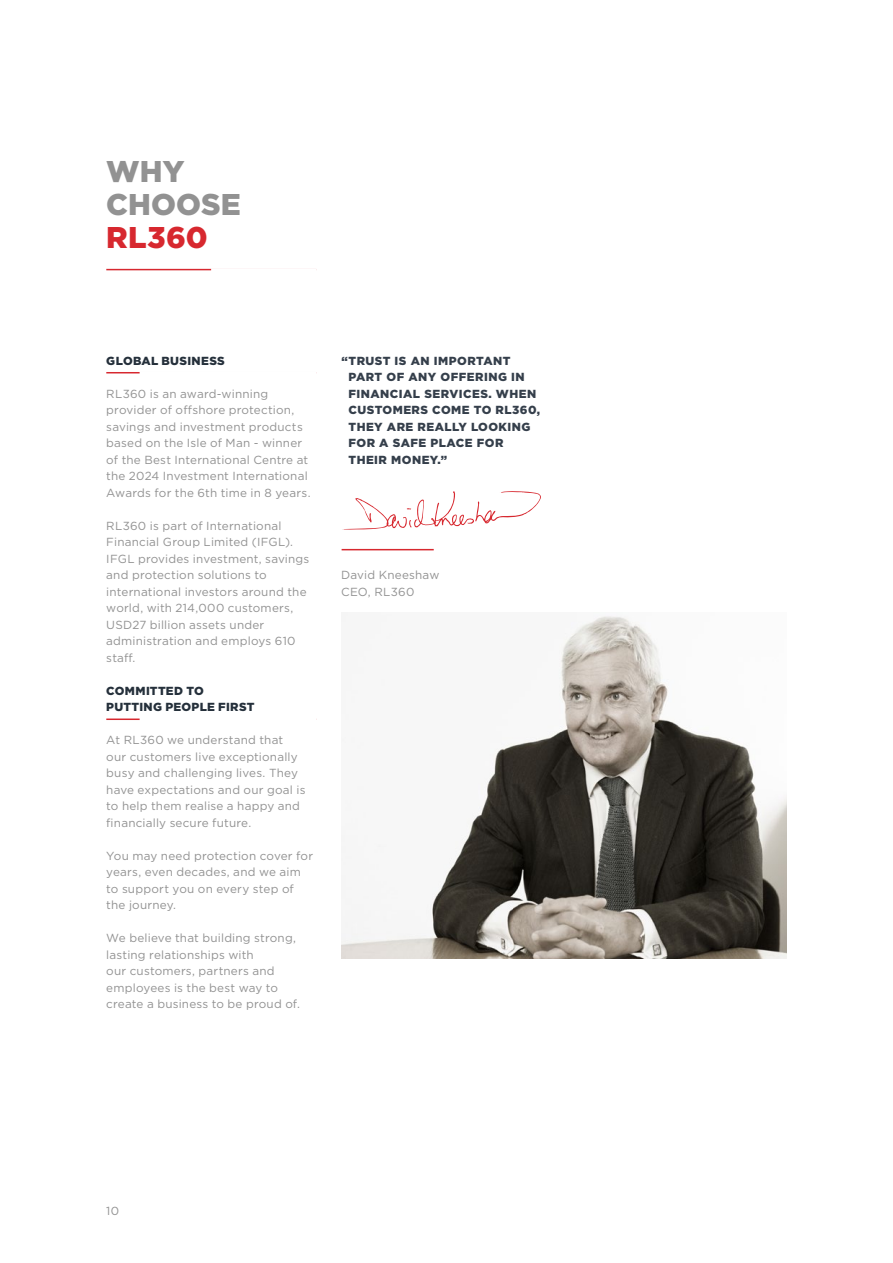
<style>
.page{position:relative;width:893px;height:1263px;background:#fff}
.page>*{position:absolute;margin:0;border:0;box-sizing:border-box;transform-origin:0 0}
.Headline{font:900 30px/33px "Gotham";letter-spacing:.005em;color:#929292}
.Body{font:11.7px/16.5px "Gotham";letter-spacing:.015em;color:#929292}
.quote{font:900 11.7px/16.5px "Gotham";letter-spacing:.04em;color:#353f4b}
.Subheadline{font:900 11.7px/16.5px "Gotham";letter-spacing:.025em;color:#25303b}
.s1{color:#d7282f}
</style>
<div class="page">
<svg style="left:342px;top:491px;width:199px;height:39px"></svg>
<hr style="left:106px;top:269px;width:210px;height:1px;background:#d7282f">
<div style="left:211px;top:268px;width:105px;height:6px;background:#fff"></div>
<hr style="left:106px;top:372px;width:210px;height:1px;background:#d7282f">
<div style="left:140px;top:371px;width:176px;height:6px;background:#fff"></div>
<hr style="left:106px;top:718px;width:210px;height:2px;background:#d7282f">
<div style="left:140px;top:718px;width:176px;height:6px;background:#fff"></div>
<img style="left:342px;top:616px;width:445px;height:343px">
<hr style="left:342px;top:549px;width:92px;height:1px;background:#d7282f">
<p class="Headline" style="left:106px;top:154px;width:136px">WHY<br>CHOOSE<br><span class="s1">RL360</span></p>
<p class="Subheadline" style="left:106px;top:352px;width:120px">GLOBAL BUSINESS</p>
<p class="Body" style="left:106px;top:385px;width:206px">RL360 is an award-winning provider of offshore protection, savings and investment products based on the Isle of Man - winner of the Best International Centre at the 2024 Investment International<br>Awards for the 6th time in 8 years.</p>
<p class="Body" style="left:106px;top:517px;width:205px">RL360 is part of International<br>Financial Group Limited (IFGL).<br>IFGL provides investment, savings and protection solutions to international investors around the world, with 214,000 customers,<br>USD27 billion assets under administration and employs 610 staff.</p>
<p class="Subheadline" style="left:106px;top:682px;width:150px">COMMITTED TO<br>PUTTING PEOPLE FIRST</p>
<p class="Body" style="left:106px;top:731px;width:201px">At RL360 we understand that our customers live exceptionally busy and challenging lives. They have expectations and our goal is to help them realise a happy and financially secure future.</p>
<p class="Body" style="left:106px;top:847px;width:208px">You may need protection cover for years, even decades, and we aim to support you on every step of the journey.</p>
<p class="Body" style="left:106px;top:929px;width:195px">We believe that building strong, lasting relationships with<br>our customers, partners and employees is the best way to create a business to be proud of.</p>
<p class="quote" style="left:348px;top:352px;width:193px;text-indent:-7px">“TRUST IS AN IMPORTANT<br>PART OF ANY OFFERING IN<br>FINANCIAL SERVICES. WHEN<br>CUSTOMERS COME TO RL360,<br>THEY ARE REALLY LOOKING<br>FOR A SAFE PLACE FOR<br>THEIR MONEY.”</p>
<p class="Body" style="left:341px;top:566px;width:100px">David Kneeshaw<br>CEO, RL360</p>
<p class="Body" style="left:106px;top:1203px;width:14px">10</p>
</div>
